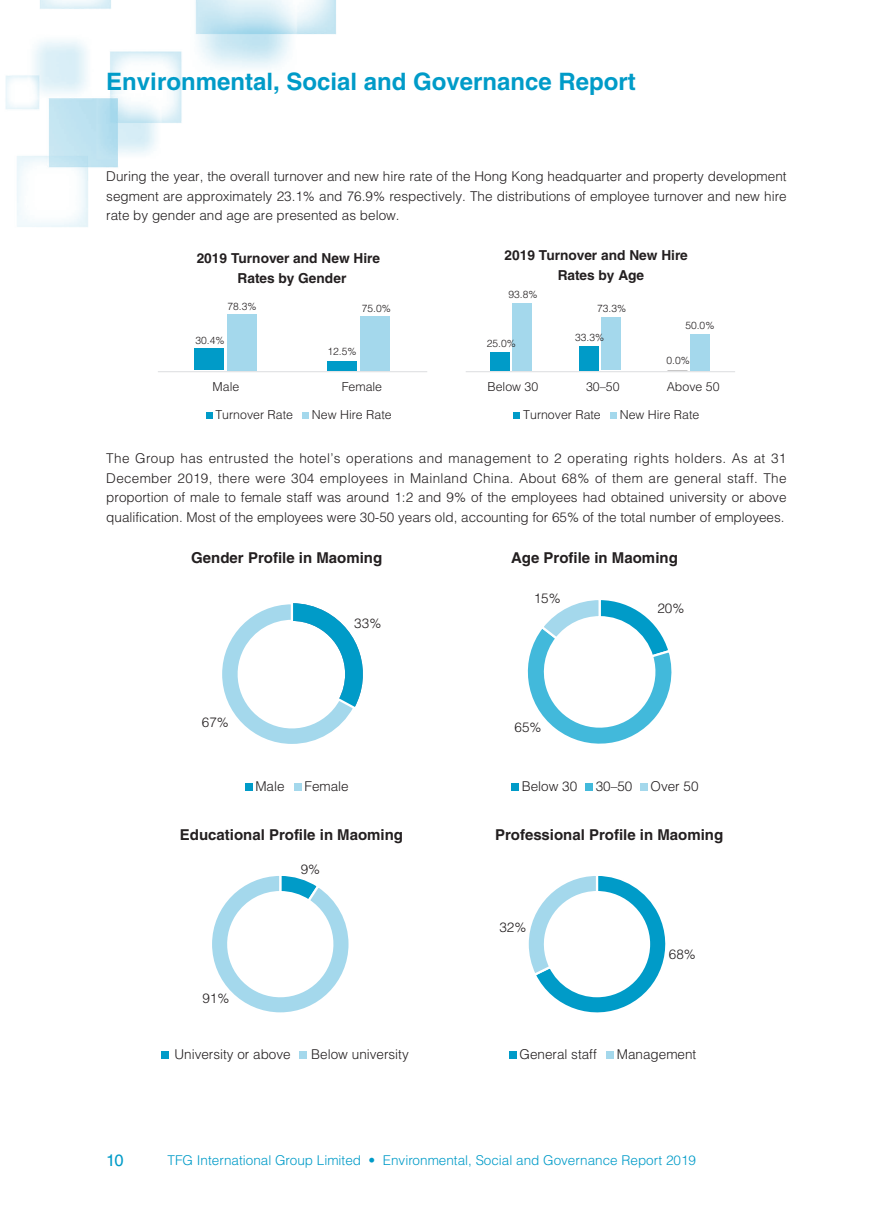
<style>
.page{position:relative;width:893px;height:1212px;background:#fff}
.page>*{position:absolute;margin:0;border:0;box-sizing:border-box;transform-origin:0 0}
.t1{font:700 24px "Helvetica LT Std";color:#009bc8}
.t2{font:16.5px "Helvetica LT Std";color:#009bc8}
.t3{font:700 15px "Helvetica LT Std";color:#231f20}
.t4{font:700 13.65px/20.2px "Helvetica LT Std";color:#231f20;text-align:center}
._00_txt{font:300 13.5px/19.5px "Helvetica LT Std";color:#231f20;text-align:justify}
.t5{font:300 13.5px "Helvetica LT Std";color:#009bc8}
.t6{font:300 12.3px "Helvetica LT Std";color:#231f20}
.t7{font:300 10.35px "Helvetica LT Std";color:#231f20}
</style>
<div class="page">
<img style="left:5px;top:0;width:705px;height:419px">
<div style="left:227px;top:314px;width:30px;height:56px;background:#a4d8ec"></div>
<div style="left:360px;top:316px;width:30px;height:54px;background:#a4d8ec"></div>
<div style="left:194px;top:348px;width:30px;height:22px;background:#009bc8"></div>
<div style="left:327px;top:361px;width:30px;height:9px;background:#009bc8"></div>
<div style="left:512px;top:303px;width:20px;height:67px;background:#a4d8ec"></div>
<div style="left:601px;top:317px;width:20px;height:53px;background:#a4d8ec"></div>
<div style="left:689px;top:334px;width:20px;height:36px;background:#a4d8ec"></div>
<div style="left:490px;top:352px;width:20px;height:18px;background:#009bc8"></div>
<div style="left:579px;top:346px;width:20px;height:24px;background:#009bc8"></div>
<div style="left:206px;top:412px;width:6px;height:7px;background:#009bc8"></div>
<div style="left:302px;top:412px;width:7px;height:7px;background:#a4d8ec"></div>
<svg style="left:514px;top:412px;width:6px;height:6px"></svg>
<div style="left:610px;top:412px;width:7px;height:6px;background:#a4d8ec"></div>
<hr style="left:158px;top:371px;width:269px;height:1px;background:#dcdddf">
<hr style="left:466px;top:371px;width:269px;height:1px;background:#dcdddf">
<svg style="left:222px;top:603px;width:141px;height:141px"></svg>
<svg style="left:527px;top:600px;width:145px;height:144px"></svg>
<div style="left:245px;top:783px;width:7px;height:7px;background:#009bc8"></div>
<div style="left:294px;top:783px;width:7px;height:7px;background:#a4d8ec"></div>
<div style="left:511px;top:783px;width:7px;height:7px;background:#009bc8"></div>
<div style="left:585px;top:783px;width:7px;height:7px;background:#42b9db"></div>
<div style="left:640px;top:783px;width:7px;height:7px;background:#a4d8ec"></div>
<svg style="left:212px;top:876px;width:137px;height:137px"></svg>
<svg style="left:528px;top:876px;width:138px;height:137px"></svg>
<div style="left:300px;top:1050px;width:9px;height:10px;border:2px solid #fff"></div>
<div style="left:508px;top:1050px;width:9px;height:10px;border:2px solid #fff"></div>
<div style="left:161px;top:1051px;width:8px;height:8px;background:#009bc8"></div>
<div style="left:299px;top:1051px;width:7px;height:8px;background:#a4d8ec"></div>
<div style="left:509px;top:1051px;width:7px;height:8px;background:#009bc8"></div>
<div style="left:606px;top:1051px;width:8px;height:8px;background:#a4d8ec"></div>
<h1 class="t1" style="left:106px;top:67px;width:531px">Environmental, Social and Governance Report</h1>
<p class="_00_txt" style="left:106px;top:167px;width:682px">During the year, the overall turnover and new hire rate of the Hong Kong headquarter and property development segment are approximately 23.1% and 76.9% respectively. The distributions of employee turnover and new hire rate by gender and age are presented as below.</p>
<p class="t4" style="left:197px;top:248px;width:185px">2019 Turnover and New Hire<br>Rates by Gender</p>
<p class="t4" style="left:558px;top:245px;width:132px;text-align:left;text-indent:-53px">2019 Turnover and New Hire<br>Rates by Age</p>
<p class="t7" style="left:508px;top:287px;width:31px">93.8%</p>
<p class="t7" style="left:227px;top:300px;width:31px">78.3%</p>
<p class="t7" style="left:362px;top:302px;width:31px">75.0%</p>
<p class="t7" style="left:597px;top:302px;width:31px">73.3%</p>
<p class="t7" style="left:685px;top:319px;width:31px">50.0%</p>
<p class="t7" style="left:196px;top:334px;width:31px">30.4%</p>
<p class="t7" style="left:327px;top:345px;width:31px">12.5%</p>
<p class="t7" style="left:487px;top:337px;width:31px">25.0%</p>
<p class="t7" style="left:575px;top:331px;width:31px">33.3%</p>
<p class="t7" style="left:666px;top:354px;width:25px">0.0%</p>
<p class="t6" style="left:213px;top:379px;width:28px">Male</p>
<p class="t6" style="left:342px;top:379px;width:42px">Female</p>
<p class="t6" style="left:487px;top:379px;width:52px">Below 30</p>
<p class="t6" style="left:586px;top:379px;width:35px">30–50</p>
<p class="t6" style="left:667px;top:379px;width:54px">Above 50</p>
<p class="t6" style="left:523px;top:407px;width:79px">Turnover Rate</p>
<p class="t6" style="left:620px;top:407px;width:81px">New Hire Rate</p>
<p class="_00_txt" style="left:106px;top:448px;width:682px">The Group has entrusted the hotel’s operations and management to 2 operating rights holders. As at 31<br>December 2019, there were 304 employees in Mainland China. About 68% of them are general staff. The proportion of male to female staff was around 1:2 and 9% of the employees had obtained university or above qualification. Most of the employees were 30-50 years old, accounting for 65% of the total number of employees.</p>
<p class="t6" style="left:215px;top:407px;width:79px">Turnover Rate</p>
<p class="t6" style="left:312px;top:407px;width:81px">New Hire Rate</p>
<p class="t3" style="left:191px;top:549px;width:192px">Gender Profile in Maoming</p>
<p class="_00_txt" style="left:354px;top:613px;width:29px">33%</p>
<p class="t3" style="left:511px;top:549px;width:168px">Age Profile in Maoming</p>
<p class="_00_txt" style="left:534px;top:588px;width:29px">15%</p>
<p class="_00_txt" style="left:657px;top:599px;width:29px">20%</p>
<p class="_00_txt" style="left:202px;top:712px;width:29px">67%</p>
<p class="_00_txt" style="left:514px;top:717px;width:29px">65%</p>
<p class="_00_txt" style="left:255px;top:776px;width:31px">Male</p>
<p class="_00_txt" style="left:305px;top:776px;width:46px">Female</p>
<p class="t3" style="left:180px;top:825px;width:225px">Educational Profile in Maoming</p>
<p class="_00_txt" style="left:202px;top:988px;width:29px">91%</p>
<p class="_00_txt" style="left:301px;top:860px;width:21px">9%</p>
<p class="_00_txt" style="left:522px;top:776px;width:57px">Below 30</p>
<p class="_00_txt" style="left:596px;top:776px;width:38px">30–50</p>
<p class="_00_txt" style="left:650px;top:776px;width:50px">Over 50</p>
<p class="t3" style="left:495px;top:825px;width:230px">Professional Profile in Maoming</p>
<p class="_00_txt" style="left:499px;top:917px;width:29px">32%</p>
<p class="_00_txt" style="left:669px;top:944px;width:29px">68%</p>
<p class="_00_txt" style="left:174px;top:1044px;width:118px">University or above</p>
<p class="_00_txt" style="left:519px;top:1044px;width:79px">General staff</p>
<p class="_00_txt" style="left:617px;top:1044px;width:81px">Management</p>
<p class="_00_txt" style="left:311px;top:1044px;width:99px">Below university</p>
<p class="t2" style="left:106px;top:1150px;width:19px">10</p>
<p class="t5" style="left:168px;top:1152px;width:530px">TFG International Group Limited • Environmental, Social and Governance Report 2019</p>
</div>
